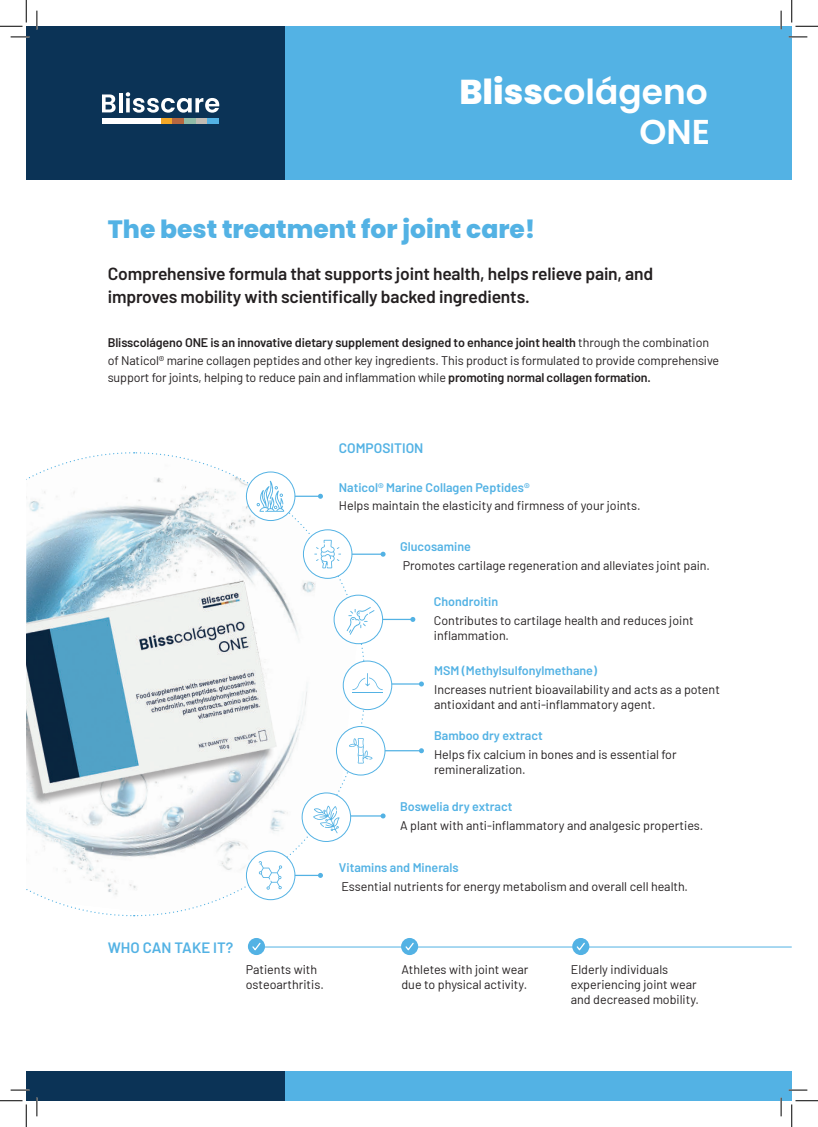
<style>
.page{position:relative;width:818px;height:1127px;background:#fff}
.page>*{position:absolute;margin:0;border:0;box-sizing:border-box;transform-origin:0 0}
.t1{font:600 34.38px/40px "Poppins";color:#fff;text-align:right}
.t2{font:800 25px "Poppins";color:#53b2e4}
.t3{font:600 17.5px/23.8px "Barlow";letter-spacing:-.01em;color:#231f20}
.t4{font:600 15px "Barlow";color:#53b2e4}
.t5{font:600 13.75px "Barlow";color:#53b2e4}
.t6{font:12.5px/15px "Barlow";color:#231f20}
.t7{font:600 12.5px "Barlow";color:#53b2e4}
.s1{font-weight:800}
.s2{font-weight:600}
</style>
<div class="page">
<svg style="left:136px;top:684px;width:230px;height:232px"></svg>
<svg style="left:135px;top:452px;width:231px;height:228px"></svg>
<svg style="left:26px;top:452px;width:109px;height:464px"></svg>
<hr style="left:246px;top:495px;width:74px;height:2px;background:#53b2e4">
<svg style="left:318px;top:493px;width:5px;height:5px"></svg>
<div style="left:246px;top:472px;width:49px;height:48px;background:#fff;border-radius:50%"></div>
<div style="left:246px;top:471px;width:49px;height:50px;border:1px solid #53b2e4;border-radius:50%"></div>
<svg style="left:257px;top:480px;width:27px;height:31px"></svg>
<hr style="left:347px;top:750px;width:74px;height:1px;background:#53b2e4">
<svg style="left:419px;top:748px;width:5px;height:5px"></svg>
<div style="left:336px;top:726px;width:49px;height:48px;background:#fff;border-radius:50%"></div>
<div style="left:336px;top:725px;width:49px;height:50px;border:1px solid #53b2e4;border-radius:50%"></div>
<svg style="left:349px;top:738px;width:24px;height:25px"></svg>
<hr style="left:319px;top:815px;width:64px;height:1px;background:#53b2e4">
<svg style="left:381px;top:813px;width:5px;height:5px"></svg>
<svg style="left:301px;top:791px;width:50px;height:51px"></svg>
<hr style="left:309px;top:553px;width:74px;height:1px;background:#53b2e4">
<svg style="left:381px;top:551px;width:5px;height:5px"></svg>
<div style="left:303px;top:529px;width:49px;height:49px;background:#fff;border-radius:50%"></div>
<div style="left:303px;top:529px;width:49px;height:49px;border:1px solid #53b2e4;border-radius:50%"></div>
<svg style="left:314px;top:539px;width:27px;height:29px"></svg>
<hr style="left:281px;top:874px;width:39px;height:1px;background:#53b2e4">
<svg style="left:318px;top:872px;width:5px;height:5px"></svg>
<div style="left:246px;top:850px;width:49px;height:49px;background:#fff;border-radius:50%"></div>
<div style="left:246px;top:850px;width:49px;height:49px;border:1px solid #53b2e4;border-radius:50%"></div>
<svg style="left:259px;top:861px;width:23px;height:28px"></svg>
<hr style="left:338px;top:618px;width:75px;height:2px;background:#53b2e4">
<svg style="left:410px;top:617px;width:5px;height:4px"></svg>
<div style="left:334px;top:595px;width:49px;height:48px;background:#fff;border-radius:50%"></div>
<div style="left:334px;top:594px;width:49px;height:50px;border:1px solid #53b2e4;border-radius:50%"></div>
<svg style="left:347px;top:607px;width:27px;height:27px"></svg>
<hr style="left:347px;top:683px;width:74px;height:1px;background:#53b2e4">
<svg style="left:419px;top:681px;width:5px;height:5px"></svg>
<div style="left:343px;top:661px;width:49px;height:48px;background:#fff;border-radius:50%"></div>
<div style="left:343px;top:660px;width:49px;height:49px;border:1px solid #53b2e4;border-radius:50%"></div>
<hr style="left:352px;top:692px;width:31px;height:1px;background:#53b2e4">
<svg style="left:352px;top:673px;width:31px;height:17px"></svg>
<div style="left:26px;top:583px;width:249px;height:223px;background:#231f20;opacity:.38"></div>
<img style="left:26px;top:545px;width:261px;height:256px">
<div style="left:37px;top:1070px;width:755px;height:30px;background:#53b2e4"></div>
<div style="left:26px;top:1070px;width:258px;height:30px;background:#0b3356"></div>
<hr style="left:253px;top:946px;width:539px;height:1px;background:#53b2e4">
<svg style="left:248px;top:937px;width:17px;height:17px"></svg>
<svg style="left:250px;top:941px;width:12px;height:10px"></svg>
<svg style="left:401px;top:937px;width:17px;height:17px"></svg>
<svg style="left:404px;top:941px;width:11px;height:10px"></svg>
<svg style="left:572px;top:937px;width:17px;height:17px"></svg>
<svg style="left:575px;top:941px;width:11px;height:10px"></svg>
<div style="left:26px;top:26px;width:766px;height:154px;background:#53b2e4"></div>
<div style="left:26px;top:26px;width:258px;height:154px;background:#0b3356"></div>
<svg style="left:102px;top:94px;width:14px;height:18px"></svg>
<hr style="left:119px;top:93px;width:3px;height:19px;background:#fff">
<svg style="left:126px;top:92px;width:93px;height:21px"></svg>
<div style="left:102px;top:118px;width:59px;height:6px;background:#fff"></div>
<div style="left:161px;top:118px;width:11px;height:6px;background:#f3a727"></div>
<div style="left:172px;top:118px;width:12px;height:6px;background:#b66740"></div>
<div style="left:184px;top:118px;width:12px;height:6px;background:#90bba7"></div>
<div style="left:196px;top:118px;width:12px;height:6px;background:#c1bcb4"></div>
<div style="left:208px;top:118px;width:11px;height:6px;background:#53b2e4"></div>
<svg style="left:11px;top:36px;width:18px;height:2px"></svg>
<svg style="left:788px;top:36px;width:19px;height:2px"></svg>
<svg style="left:11px;top:1089px;width:18px;height:1px"></svg>
<svg style="left:788px;top:1089px;width:19px;height:1px"></svg>
<svg style="left:36px;top:11px;width:2px;height:18px"></svg>
<svg style="left:36px;top:1097px;width:2px;height:18px"></svg>
<svg style="left:780px;top:11px;width:2px;height:18px"></svg>
<svg style="left:780px;top:1097px;width:2px;height:18px"></svg>
<svg style="left:0;top:0;width:27px;height:27px"></svg>
<svg style="left:0;top:1100px;width:27px;height:26px"></svg>
<svg style="left:791px;top:0;width:27px;height:27px"></svg>
<svg style="left:791px;top:1100px;width:27px;height:26px"></svg>
<h1 class="t1" style="left:459px;top:74px;width:252px"><span class="s1">Bliss</span>colágeno<br>ONE</h1>
<h2 class="t2" style="left:108px;top:218px;width:429px">The best treatment for joint care!</h2>
<h3 class="t3" style="left:108px;top:263px;width:547px">Comprehensive formula that supports joint health, helps relieve pain, and improves mobility with scientifically backed ingredients.</h3>
<p class="t6" style="left:108px;top:333px;width:613px;line-height:17.5px"><span class="s2">Blisscolágeno ONE is an innovative dietary supplement designed to enhance joint health</span> through the combination of Naticol® marine collagen peptides and other key ingredients. This product is formulated to provide comprehensive support for joints, helping to reduce pain and inflammation while <span class="s2">promoting normal collagen formation.</span></p>
<p class="t5" style="left:339px;top:442px;width:86px">COMPOSITION</p>
<p class="t7" style="left:339px;top:482px;width:192px">Naticol® Marine Collagen Peptides®</p>
<p class="t6" style="left:339px;top:497px;width:303px">Helps maintain the elasticity and firmness of your joints.</p>
<p class="t7" style="left:400px;top:541px;width:72px">Glucosamine</p>
<p class="t6" style="left:403px;top:557px;width:309px">Promotes cartilage regeneration and alleviates joint pain.</p>
<p class="t7" style="left:434px;top:596px;width:66px">Chondroitin</p>
<p class="t6" style="left:434px;top:611px;width:261px">Contributes to cartilage health and reduces joint inflammation.</p>
<p class="t7" style="left:434px;top:665px;width:164px">MSM (Methylsulfonylmethane)</p>
<p class="t6" style="left:434px;top:680px;width:287px">Increases nutrient bioavailability and acts as a potent antioxidant and anti-inflammatory agent.</p>
<p class="t7" style="left:434px;top:730px;width:110px">Bamboo dry extract</p>
<p class="t6" style="left:434px;top:745px;width:244px">Helps fix calcium in bones and is essential for remineralization.</p>
<p class="t7" style="left:400px;top:801px;width:114px">Boswelia dry extract</p>
<p class="t6" style="left:400px;top:816px;width:305px">A plant with anti-inflammatory and analgesic properties.</p>
<p class="t7" style="left:339px;top:862px;width:121px">Vitamins and Minerals</p>
<p class="t6" style="left:341px;top:877px;width:348px">Essential nutrients for energy metabolism and overall cell health.</p>
<p class="t4" style="left:108px;top:941px;width:127px">WHO CAN TAKE IT?</p>
<p class="t6" style="left:246px;top:962px;width:80px">Patients with osteoarthritis.</p>
<p class="t6" style="left:401px;top:961px;width:128px">Athletes with joint wear due to physical activity.</p>
<p class="t6" style="left:571px;top:961px;width:130px">Elderly individuals experiencing joint wear and decreased mobility.</p>
</div>
